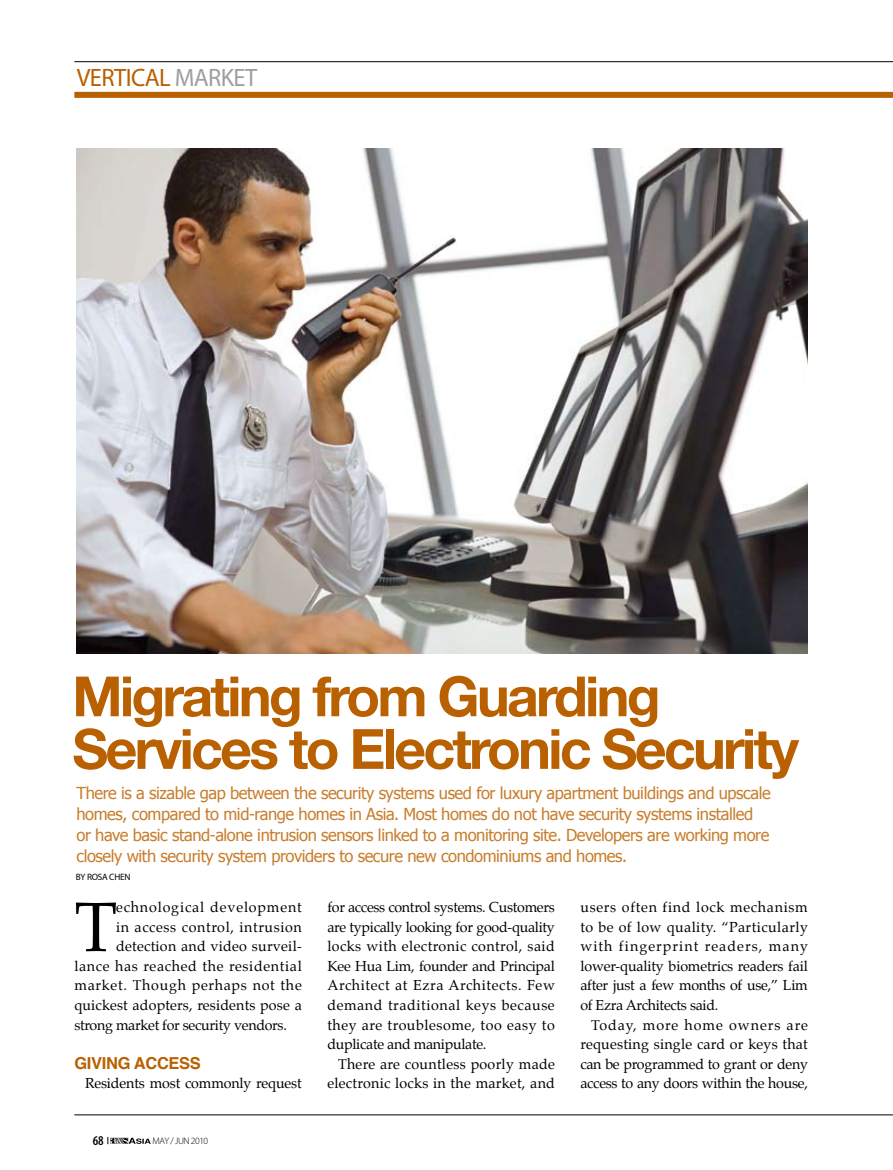
<style>
.page{position:relative;width:893px;height:1170px;background:#fff}
.page>*{position:absolute;margin:0;border:0;box-sizing:border-box;transform-origin:0 0}
.t1{font:70.2px "Palatino";color:#000}
.t2{font:700 55.5px/52.5px "Helvetica Neue";letter-spacing:-.05em;color:#b96000}
.t3{font:25.2px "Myriad Pro";letter-spacing:-.025em;color:#b96000}
.t4{font:16.5px/21px "Tahoma";letter-spacing:-.025em;color:#c87e2d}
.t5{font:700 16.5px "Helvetica";letter-spacing:-.02em;color:#b96000}
.t6{font:14.25px/19.5px "Palatino";letter-spacing:.01em;color:#000;text-align:justify}
.t7{font:14.25px "Palatino";letter-spacing:.045em;color:#000}
.t8{font:14.25px "Palatino";letter-spacing:-.02em;color:#000}
.t9{font:14.25px "Palatino";letter-spacing:-.01em;color:#000}
.t10{font:14.25px "Palatino";letter-spacing:.05em;color:#000}
.t11{font:14.25px "Palatino";letter-spacing:.06em;color:#000}
.t12{font:600 condensed 13.5px "Myriad Pro";color:#000}
.t13{font:300 9.6px "Myriad Pro";letter-spacing:-.045em;color:#000}
.t14{font:9.15px "Myriad Pro";letter-spacing:-.025em;color:#000}
.s1{color:#9f9fa0}
</style>
<div class="page">
<svg style="left:108px;top:1137px;width:43px;height:6px"></svg>
<hr style="left:74px;top:61px;width:819px;height:1px;background:#000">
<div style="left:74px;top:92px;width:819px;height:6px;background:#b96000"></div>
<hr style="left:74px;top:1114px;width:819px;height:1px;background:#000">
<img style="left:77px;top:149px;width:731px;height:504px">
<h3 class="t3" style="left:77px;top:62px;width:182px">VERTICAL <span class="s1">MARKET</span></h3>
<h2 class="t2" style="left:72px;top:669px;width:728px">Migrating from Guarding<br>Services to Electronic Security</h2>
<p class="t4" style="left:77px;top:781px;width:696px">There is a sizable gap between the security systems used for luxury apartment buildings and upscale homes, compared to mid-range homes in Asia. Most homes do not have security systems installed or have basic stand-alone intrusion sensors linked to a monitoring site. Developers are working more closely with security system providers to secure new condominiums and homes.</p>
<p class="t14" style="left:76px;top:871px;width:56px">BY ROSA CHEN</p>
<h1 class="t1" style="left:74px;top:881px;width:45px">T</h1>
<p class="t11" style="left:116px;top:897px;width:187px">echnological development</p>
<p class="t7" style="left:116px;top:917px;width:187px">in access control, intrusion</p>
<p class="t6" style="left:116px;top:937px;width:187px">detection and video surveil-</p>
<p class="t7" style="left:74px;top:956px;width:229px">lance has reached the residential</p>
<p class="t10" style="left:74px;top:976px;width:229px">market. Though perhaps not the</p>
<p class="t6" style="left:74px;top:996px;width:229px">quickest adopters, residents pose a</p>
<p class="t8" style="left:74px;top:1015px;width:214px">strong market for security vendors.</p>
<p class="t5" style="left:74px;top:1051px;width:128px">GIVING ACCESS</p>
<p class="t9" style="left:85px;top:1073px;width:218px">Residents most commonly request</p>
<p class="t12" style="left:93px;top:1131px;width:14px">6822</p>
<p class="t13" style="left:152px;top:1134px;width:57px">MAY / JUN 2010</p>
<p class="t6" style="left:327px;top:898px;width:229px">for access control systems. Customers are typically looking for good-quality locks with electronic control, said Kee Hua Lim, founder and Principal Architect at Ezra Architects. Few demand traditional keys because they are troublesome, too easy to duplicate and manipulate.</p>
<p class="t6" style="left:327px;top:1055px;width:229px;text-align:right">There are countless poorly made electronic locks in the market, and</p>
<p class="t6" style="left:580px;top:898px;width:229px">users often find lock mechanism to be of low quality. “Particularly with fingerprint readers, many lower-quality biometrics readers fail after just a few months of use,” Lim of Ezra Architects said.</p>
<p class="t6" style="left:580px;top:1016px;width:229px;text-indent:11px">Today, more home owners are requesting single card or keys that can be programmed to grant or deny access to any doors within the house,</p>
</div>
